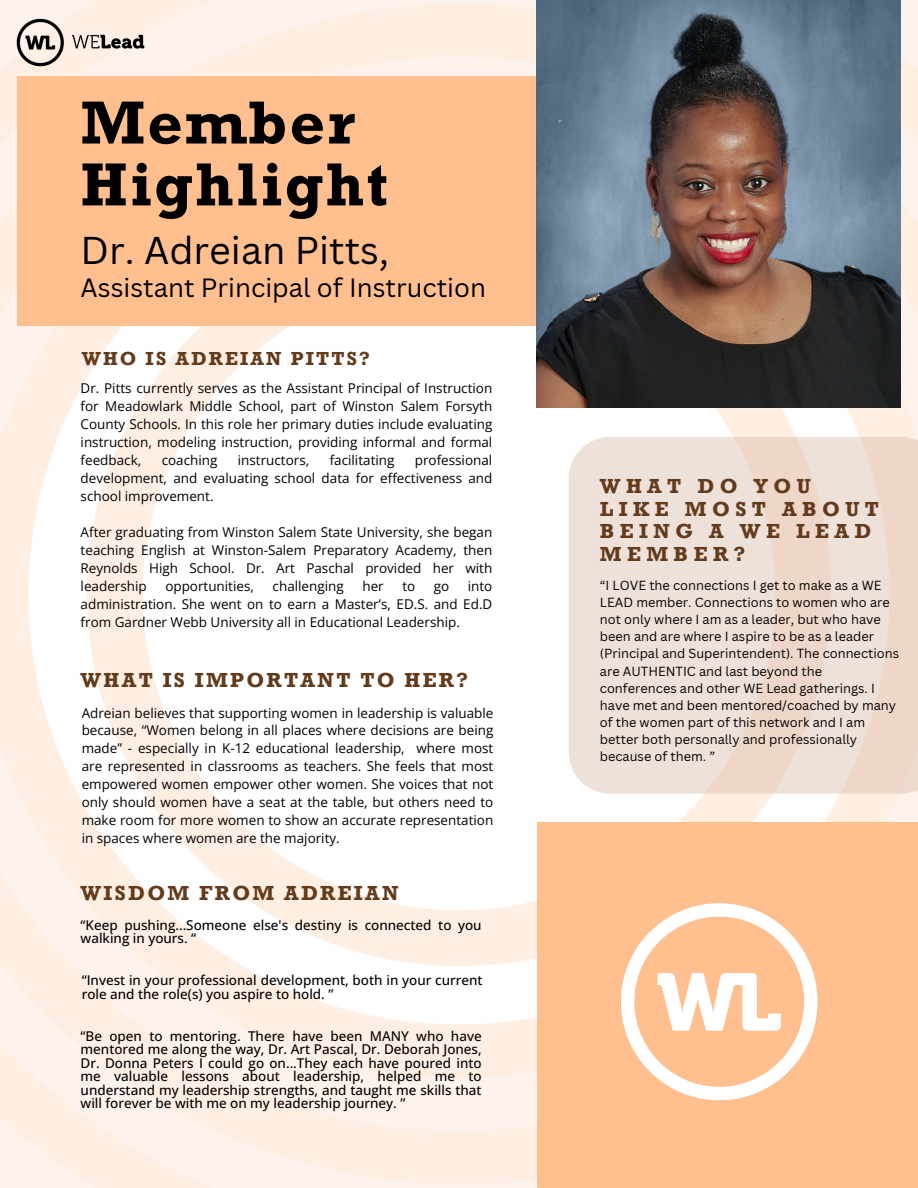
<style>
.page{position:relative;width:918px;height:1188px;background:#fff}
.page>*{position:absolute;margin:0;border:0;box-sizing:border-box;transform-origin:0 0}
.t1{font:700 61.8px/61.8px "Rockwell Std";letter-spacing:.04em;color:#000}
.t2{font:37.65px "Canva Sans";color:#000}
.t3{font:25.8px "Canva Sans";color:#000}
.t4{font:700 20.85px/22.5px "Rockwell Std";letter-spacing:.26em;color:#633b1b}
.t5{font:700 20.85px "Rockwell Std";letter-spacing:.11em;color:#633b1b}
.t6{font:700 19.35px "Rockwell Std";letter-spacing:.11em;color:#633b1b}
.t7{font:13.5px/18px "Open Sans";color:#000;text-align:justify}
.t8{font:500 13.5px/13.5px "Open Sans";color:#000}
.t9{font:12.9px/17.1px "Canva Sans";color:#000}
</style>
<div class="page">
<img style="left:0;top:0;width:918px;height:1188px">
<div style="left:18px;top:77px;width:599px;height:249px;background:#ffbf8f"></div>
<img style="left:537px;top:0;width:363px;height:407px">
<svg style="left:569px;top:437px;width:349px;height:357px;background:#eeded5"></svg>
<div style="left:537px;top:823px;width:381px;height:365px;background:#ffbf8f"></div>
<img style="left:620px;top:903px;width:198px;height:198px">
<img style="left:0;top:0;width:172px;height:88px">
<h2 class="t1" style="left:81px;top:102px;width:309px">Member<br>Highlight</h2>
<h3 class="t2" style="left:81px;top:223px;width:310px">Dr. Adreian Pitts,</h3>
<h3 class="t3" style="left:81px;top:270px;width:407px">Assistant Principal of Instruction</h3>
<p class="t6" style="left:82px;top:352px;width:290px">WHO IS ADREIAN PITTS?</p>
<p class="t7" style="left:81px;top:379px;width:413px">Dr. Pitts currently serves as the Assistant Principal of Instruction for Meadowlark Middle School, part of Winston Salem Forsyth County Schools. In this role her primary duties include evaluating instruction, modeling instruction, providing informal and formal feedback,</p>
<p class="t7" style="left:81px;top:451px;width:413px;text-indent:334px">professional development, and evaluating school data for effectiveness and school improvement.</p>
<h3 class="t7" style="left:81px;top:523px;width:413px">After graduating from Winston Salem State University, she began teaching English at Winston-Salem Preparatory Academy, then Reynolds High School. Dr. Art Paschal provided her with leadership</h3>
<p class="t7" style="left:162px;top:451px;width:57px">coaching</p>
<p class="t7" style="left:238px;top:451px;width:73px">instructors,</p>
<p class="t7" style="left:330px;top:451px;width:66px">facilitating</p>
<h3 class="t7" style="left:165px;top:577px;width:90px">opportunities,</h3>
<h3 class="t7" style="left:273px;top:577px;width:73px">challenging</h3>
<h3 class="t7" style="left:362px;top:577px;width:23px">her</h3>
<h3 class="t7" style="left:402px;top:577px;width:14px">to</h3>
<h3 class="t7" style="left:434px;top:577px;width:17px">go</h3>
<h3 class="t7" style="left:81px;top:577px;width:413px;text-indent:387px">into administration. She went on to earn a Master’s, ED.S. and Ed.D from Gardner Webb University all in Educational Leadership.</h3>
<p class="t5" style="left:81px;top:673px;width:389px">WHAT IS IMPORTANT TO HER?</p>
<h3 class="t7" style="left:82px;top:703px;width:413px">Adreian believes that supporting women in leadership is valuable because, “Women belong in all places where decisions are being made” - especially in K-12 educational leadership, where most are represented in classrooms as teachers. She feels that most empowered women empower other women. She voices that not only should women have a seat at the table, but others need to make room for more women to show an accurate representation in spaces where women are the majority.</h3>
<p class="t5" style="left:81px;top:886px;width:320px">WISDOM FROM ADREIAN</p>
<h3 class="t8" style="left:81px;top:918px;width:403px">“Keep pushing...Someone else's destiny is connected to you walking in yours. “</h3>
<p class="t8" style="left:82px;top:973px;width:403px">“Invest in your professional development, both in your current role and the role(s) you aspire to hold. ”</p>
<p class="t8" style="left:81px;top:1029px;width:403px;text-align:justify">“Be open to mentoring. There have been MANY who have mentored me along the way, Dr. Art Pascal, Dr. Deborah Jones, Dr. Donna Peters I could go on...They each have poured into me valuable lessons about leadership, helped me to understand my leadership strengths, and taught me skills that will forever be with me on my leadership journey. ”</p>
<p class="t4" style="left:600px;top:479px;width:281px">WHAT DO YOU<br>LIKE MOST ABOUT<br>BEING A WE LEAD<br>MEMBER?</p>
<p class="t9" style="left:600px;top:576px;width:301px">“I LOVE the connections I get to make as a WE LEAD member. Connections to women who are not only where I am as a leader, but who have been and are where I aspire to be as a leader (Principal and Superintendent). The connections are AUTHENTIC and last beyond the conferences and other WE Lead gatherings. I have met and been mentored/coached by many of the women part of this network and I am better both personally and professionally because of them. ”</p>
</div>
